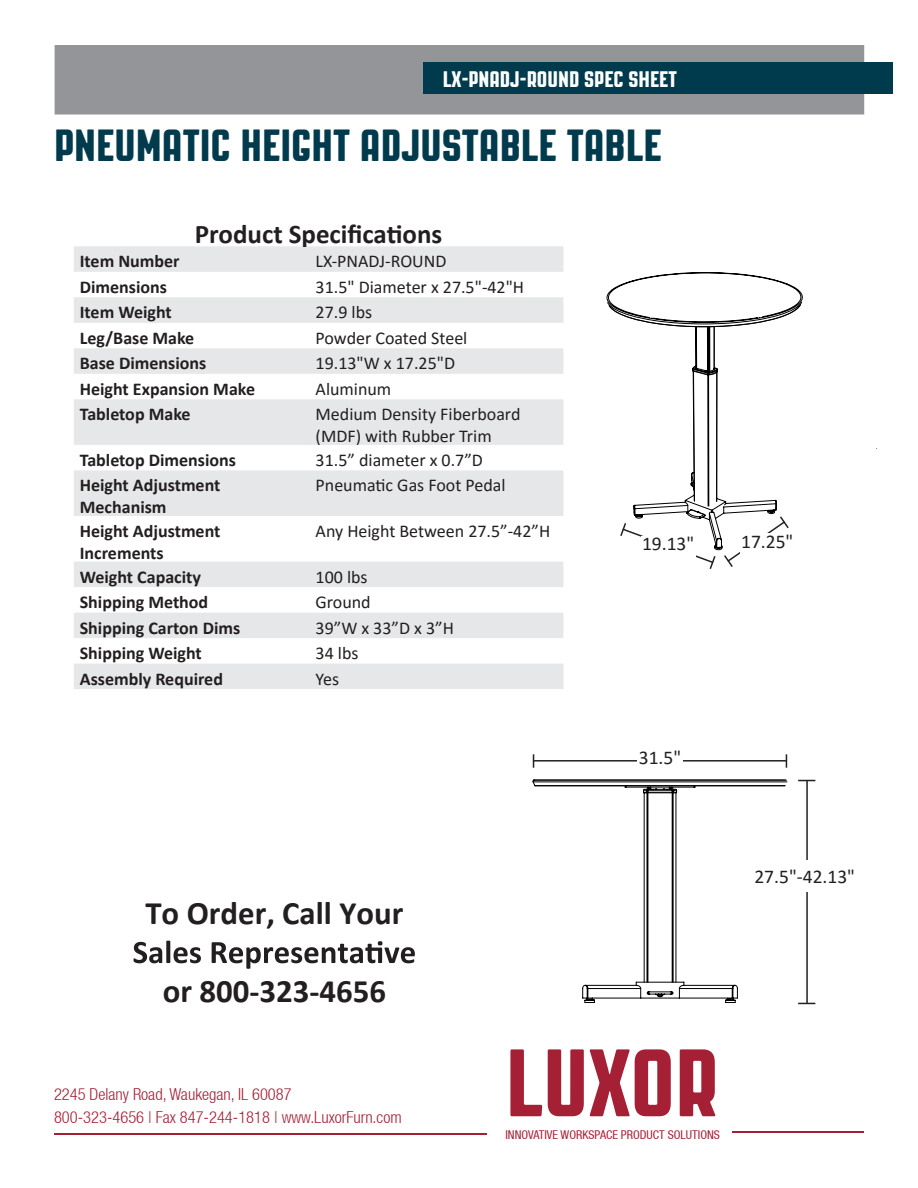
<style>
.page{position:relative;width:918px;height:1188px;background:#fff}
.page>*{position:absolute;margin:0;border:0;box-sizing:border-box;transform-origin:0 0}
.t1{font:45px "PAG Revolucion";color:#003b4d}
.t2{font:700 32.85px "Calibri";color:#231f20}
.t3{font:700 27px "Calibri";color:#231f20}
.t4{font:22.5px "PAG Revolucion";color:#fff}
.t5{font:19.5px "Calibri";color:#231f20}
.t6{font:700 18px/21.6px "Calibri";color:#231f20}
.t7{font:18px/21.6px "Calibri";color:#231f20}
.t8{font:300 condensed 16.5px/22.5px "Helvetica Neue LT";color:#a62035}
.t9{font:condensed 12.15px "Helvetica Neue LT";color:#a62035}
</style>
<div class="page">
<div style="left:55px;top:45px;width:809px;height:70px;background:#939598"></div>
<div style="left:424px;top:62px;width:469px;height:32px;background:#003b4d"></div>
<svg style="left:134px;top:941px;width:281px;height:28px"></svg>
<hr style="left:54px;top:1133px;width:432px;height:1px;background:#a62035">
<hr style="left:732px;top:1132px;width:132px;height:1px;background:#a62035">
<svg style="left:510px;top:1049px;width:32px;height:67px"></svg>
<svg style="left:548px;top:1049px;width:36px;height:67px"></svg>
<svg style="left:590px;top:1049px;width:81px;height:67px"></svg>
<svg style="left:680px;top:1049px;width:36px;height:67px"></svg>
<svg style="left:74px;top:246px;width:489px;height:443px;fill:#e6e7e9"></svg>
<hr style="left:806px;top:780px;width:2px;height:224px;background:#231f20">
<svg style="left:798px;top:780px;width:17px;height:1px"></svg>
<svg style="left:798px;top:1003px;width:17px;height:1px"></svg>
<svg style="left:696px;top:555px;width:20px;height:14px"></svg>
<svg style="left:724px;top:552px;width:16px;height:15px"></svg>
<hr style="left:533px;top:760px;width:254px;height:2px;background:#231f20">
<svg style="left:533px;top:754px;width:1px;height:14px"></svg>
<svg style="left:786px;top:754px;width:1px;height:14px"></svg>
<div style="left:739px;top:860px;width:132px;height:32px;background:#fff"></div>
<div style="left:637px;top:749px;width:46px;height:22px;background:#fff"></div>
<svg style="left:606px;top:272px;width:197px;height:278px"></svg>
<svg style="left:607px;top:302px;width:195px;height:247px"></svg>
<svg style="left:533px;top:782px;width:254px;height:219px"></svg>
<p class="t4" style="left:443px;top:67px;width:236px">LX-PNADJ-ROUND SPEC SHEET</p>
<h1 class="t1" style="left:54px;top:121px;width:609px">PNEUMATIC HEIGHT ADJUSTABLE TABLE</h1>
<h3 class="t3" style="left:195px;top:215px;width:249px">Product Specifications</h3>
<p class="t6" style="left:80px;top:250px;width:101px">Item Number</p>
<p class="t7" style="left:316px;top:250px;width:132px">LX-PNADJ-ROUND</p>
<p class="t6" style="left:80px;top:275px;width:89px">Dimensions</p>
<p class="t7" style="left:316px;top:276px;width:210px">31.5" Diameter x 27.5"-42"H</p>
<p class="t6" style="left:80px;top:301px;width:94px">Item Weight</p>
<p class="t7" style="left:316px;top:301px;width:58px">27.9 lbs</p>
<p class="t6" style="left:80px;top:326px;width:116px">Leg/Base Make</p>
<p class="t7" style="left:316px;top:327px;width:153px">Powder Coated Steel</p>
<p class="t6" style="left:80px;top:352px;width:128px">Base Dimensions</p>
<p class="t7" style="left:316px;top:352px;width:141px">19.13"W x 17.25"D</p>
<p class="t6" style="left:80px;top:377px;width:177px">Height Expansion Make</p>
<p class="t7" style="left:316px;top:378px;width:77px">Aluminum</p>
<p class="t6" style="left:80px;top:403px;width:112px">Tabletop Make</p>
<p class="t7" style="left:316px;top:403px;width:206px">Medium Density Fiberboard (MDF) with Rubber Trim</p>
<p class="t6" style="left:80px;top:449px;width:158px">Tabletop Dimensions</p>
<p class="t7" style="left:316px;top:449px;width:169px">31.5” diameter x 0.7”D</p>
<p class="t6" style="left:80px;top:474px;width:142px">Height Adjustment<br>Mechanism</p>
<p class="t7" style="left:316px;top:474px;width:192px">Pneumatic Gas Foot Pedal</p>
<p class="t6" style="left:80px;top:520px;width:142px">Height Adjustment<br>Increments</p>
<p class="t7" style="left:316px;top:520px;width:236px">Any Height Between 27.5”-42”H</p>
<p class="t6" style="left:80px;top:565px;width:123px">Weight Capacity</p>
<p class="t7" style="left:316px;top:565px;width:53px">100 lbs</p>
<p class="t6" style="left:80px;top:591px;width:130px">Shipping Method</p>
<p class="t7" style="left:316px;top:591px;width:57px">Ground</p>
<p class="t6" style="left:80px;top:616px;width:162px">Shipping Carton Dims</p>
<p class="t7" style="left:316px;top:616px;width:140px">39”W x 33”D x 3”H</p>
<p class="t6" style="left:80px;top:642px;width:124px">Shipping Weight</p>
<p class="t7" style="left:316px;top:642px;width:44px">34 lbs</p>
<p class="t6" style="left:80px;top:667px;width:145px">Assembly Required</p>
<p class="t7" style="left:316px;top:667px;width:25px">Yes</p>
<h2 class="t2" style="left:145px;top:889px;width:259px">To Order, Call Your</h2>
<h2 class="t2" style="left:163px;top:968px;width:225px">or 800-323-4656</h2>
<p class="t8" style="left:54px;top:1083px;width:349px">2245 Delany Road, Waukegan, IL 60087<br>800-323-4656 | Fax 847-244-1818 | www.LuxorFurn.com</p>
<p class="t5" style="left:642px;top:530px;width:54px">19.13"</p>
<p class="t5" style="left:741px;top:528px;width:54px">17.25"</p>
<p class="t5" style="left:639px;top:744px;width:44px">31.5"</p>
<p class="t5" style="left:754px;top:863px;width:102px">27.5"-42.13"</p>
<p class="t9" style="left:506px;top:1128px;width:216px">INNOVATIVE WORKSPACE PRODUCT SOLUTIONS</p>
</div>
